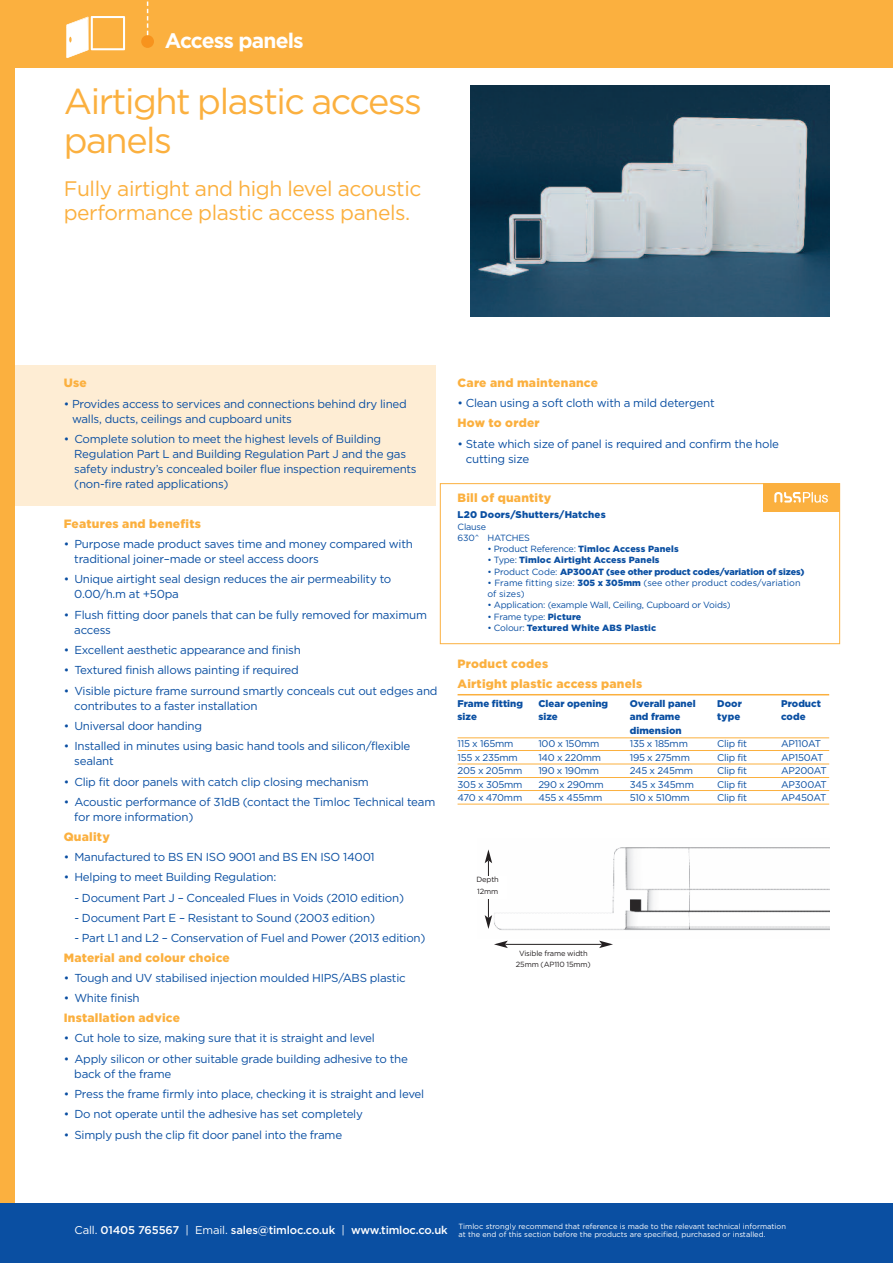
<style>
.page{position:relative;width:893px;height:1263px;background:#fff}
.page>*{position:absolute;margin:0;border:0;box-sizing:border-box;transform-origin:0 0}
.t1{font:36px/39px "Gotham";letter-spacing:-.04em;color:#fbb03f}
.t2{font:21px/24px "Gotham";letter-spacing:-.02em;color:#fbb03f}
.t3{font:700 21px "Gotham";letter-spacing:-.04em;color:#fff}
.t4{font:900 12px/20.2px "Gotham";letter-spacing:.02em;color:#fbb03f}
.t5{font:11.55px/15px "Gotham";letter-spacing:-.02em;color:#0a4fa2}
.t6{font:9.75px "Gotham";letter-spacing:-.025em;color:#0a4fa2}
.t7{font:900 9.75px "Gotham";letter-spacing:.005em;color:#0a4fa2}
.t8{font:9.75px "Gotham";letter-spacing:-.045em;color:#0a4fa2}
.t9{font:9px/11.2px "Gotham";letter-spacing:-.02em;color:#0a4fa2}
.t10{font:9px/11.2px "Gotham";letter-spacing:.005em;color:#0a4fa2}
.t11{font:900 9px "Gotham";letter-spacing:.02em;color:#0a4fa2}
.t12{font:900 9px "Gotham";color:#0a4fa2}
.t13{font:7.5px/7.5px "Gotham";color:#fff}
.t14{font:7.5px/11.2px "Gotham";letter-spacing:-.02em;color:#231f20;text-align:center}
.s1{font-weight:900}
.s2{font-weight:400}
.s3{font-size:11.25px}
.s4{font-weight:500;font-size:11.25px}
</style>
<div class="page">
<div style="left:0;top:366px;width:436px;height:140px;background:#feedd4"></div>
<div style="left:0;top:66px;width:15px;height:1148px;background:#fbb03f"></div>
<div style="left:0;top:0;width:893px;height:68px;background:#fbb03f"></div>
<div style="left:0;top:1203px;width:893px;height:60px;background:#0a4fa2"></div>
<div style="left:141px;top:35px;width:13px;height:13px;background:#f7931d;border-radius:50%"></div>
<svg style="left:147px;top:1px;width:1px;height:34px"></svg>
<svg style="left:66px;top:16px;width:59px;height:42px"></svg>
<hr style="left:458px;top:694px;width:371px;height:1px;background:#fbb03f">
<hr style="left:458px;top:738px;width:371px;height:1px;background:#fbb03f">
<hr style="left:458px;top:750px;width:371px;height:1px;background:#fbb03f">
<hr style="left:458px;top:764px;width:371px;height:1px;background:#fbb03f">
<hr style="left:458px;top:777px;width:371px;height:1px;background:#fbb03f">
<hr style="left:458px;top:790px;width:371px;height:1px;background:#fbb03f">
<hr style="left:458px;top:804px;width:371px;height:1px;background:#fbb03f">
<div style="left:440px;top:483px;width:400px;height:161px;border:1px solid #fbb03f"></div>
<img style="left:471px;top:85px;width:358px;height:232px">
<div style="left:763px;top:483px;width:76px;height:29px;background:#fbb03f"></div>
<svg style="left:774px;top:492px;width:54px;height:11px"></svg>
<img style="left:484px;top:847px;width:345px;height:83px">
<hr style="left:505px;top:944px;width:97px;height:1px;background:#231f20">
<svg style="left:494px;top:940px;width:14px;height:8px"></svg>
<svg style="left:599px;top:940px;width:14px;height:8px"></svg>
<hr style="left:488px;top:861px;width:1px;height:57px;background:#231f20">
<svg style="left:485px;top:849px;width:7px;height:14px"></svg>
<svg style="left:485px;top:915px;width:7px;height:14px"></svg>
<div style="left:473px;top:876px;width:34px;height:22px;background:#fff"></div>
<h2 class="t3" style="left:165px;top:28px;width:140px">Access panels</h2>
<h1 class="t1" style="left:64px;top:82px;width:360px">Airtight plastic access panels</h1>
<h2 class="t2" style="left:64px;top:177px;width:359px">Fully airtight and high level acoustic performance plastic access panels.</h2>
<p class="t4" style="left:64px;top:374px;width:25px">Use</p>
<p class="t5" style="left:72px;top:396px;width:336px;text-indent:-8px">• Provides access to services and connections behind dry lined walls, ducts, ceilings and cupboard units</p>
<p class="t5" style="left:74px;top:431px;width:344px;text-indent:-10px">• Complete solution to meet the highest levels of Building Regulation Part L and Building Regulation Part J and the gas safety industry’s concealed boiler flue inspection requirements (non-fire rated applications)</p>
<p class="t4" style="left:64px;top:514px;width:139px">Features and benefits</p>
<p class="t5" style="left:74px;top:537px;width:340px;text-indent:-10px">• Purpose made product saves time and money compared with traditional joiner–made or steel access doors</p>
<p class="t5" style="left:74px;top:572px;width:319px;text-indent:-10px">• Unique airtight seal design reduces the air permeability to<br>0.00/h.m at +50pa</p>
<p class="t5" style="left:74px;top:607px;width:354px;text-indent:-10px">• Flush fitting door panels that can be fully removed for maximum access</p>
<p class="t5" style="left:64px;top:643px;width:239px">• Excellent aesthetic appearance and finish</p>
<p class="t5" style="left:64px;top:663px;width:236px">• Textured finish allows painting if required</p>
<p class="t5" style="left:74px;top:683px;width:365px;text-indent:-10px">• Visible picture frame surround smartly conceals cut out edges and contributes to a faster installation</p>
<p class="t5" style="left:64px;top:718px;width:140px">• Universal door handing</p>
<p class="t5" style="left:74px;top:739px;width:338px;text-indent:-10px">• Installed in minutes using basic hand tools and silicon/flexible sealant</p>
<p class="t5" style="left:64px;top:774px;width:307px">• Clip fit door panels with catch clip closing mechanism</p>
<p class="t5" style="left:74px;top:794px;width:363px;text-indent:-11px">• Acoustic performance of 31dB (contact the Timloc Technical team for more information)</p>
<p class="t4" style="left:64px;top:827px;width:48px">Quality</p>
<p class="t5" style="left:64px;top:849px;width:312px">• Manufactured to BS EN ISO 9001 and BS EN ISO 14001</p>
<p class="t5" style="left:64px;top:870px;width:214px">• Helping to meet Building Regulation:</p>
<p class="t5" style="left:74px;top:890px;width:331px">- Document Part J – Concealed Flues in Voids (2010 edition)</p>
<p class="t5" style="left:74px;top:910px;width:302px">- Document Part E – Resistant to Sound (2003 edition)</p>
<p class="t5" style="left:74px;top:931px;width:353px">- Part L1 and L2 – Conservation of Fuel and Power (2013 edition)</p>
<p class="t4" style="left:64px;top:948px;width:168px">Material and colour choice</p>
<p class="t5" style="left:64px;top:970px;width:344px">• Tough and UV stabilised injection moulded HIPS/ABS plastic</p>
<p class="t5" style="left:64px;top:991px;width:77px">• White finish</p>
<p class="t4" style="left:64px;top:1008px;width:118px">Installation advice</p>
<p class="t5" style="left:64px;top:1031px;width:313px">• Cut hole to size, making sure that it is straight and level</p>
<p class="t5" style="left:74px;top:1051px;width:335px;text-indent:-10px">• Apply silicon or other suitable grade building adhesive to the back of the frame</p>
<p class="t5" style="left:64px;top:1086px;width:362px">• Press the frame firmly into place, checking it is straight and level</p>
<p class="t5" style="left:64px;top:1107px;width:301px">• Do not operate until the adhesive has set completely</p>
<p class="t5" style="left:64px;top:1127px;width:280px">• Simply push the clip fit door panel into the frame</p>
<p class="t4" style="left:458px;top:373px;width:142px">Care and maintenance</p>
<p class="t5" style="left:458px;top:395px;width:259px">• Clean using a soft cloth with a mild detergent</p>
<p class="t4" style="left:458px;top:414px;width:84px">How to order</p>
<p class="t5" style="left:466px;top:436px;width:315px;text-indent:-8px">• State which size of panel is required and confirm the hole cutting size</p>
<p class="t4" style="left:458px;top:488px;width:95px">Bill of quantity</p>
<p class="t7" style="left:458px;top:511px;width:150px">L20 Doors/Shutters/Hatches</p>
<p class="t9" style="left:458px;top:521px;width:74px">Clause<br>630^ HATCHES</p>
<p class="t9" style="left:487px;top:543px;width:193px">• Product Reference: <span class="s1">Timloc Access Panels</span></p>
<p class="t11" style="left:487px;top:557px;width:174px"><span class="s2">• Type:</span> Timloc Airtight Access Panels</p>
<p class="t12" style="left:487px;top:568px;width:319px"><span class="s2">• Product Code:</span> AP300AT (see other product codes/variation of sizes)</p>
<p class="t10" style="left:487px;top:577px;width:315px">• Frame fitting size: <span class="s1">305 x 305mm</span> (see other product codes/variation of sizes)</p>
<p class="t9" style="left:487px;top:600px;width:245px">• Application: (example Wall, Ceiling, Cupboard or Voids)</p>
<p class="t9" style="left:487px;top:611px;width:96px">• Frame type: <span class="s1">Picture</span></p>
<p class="t11" style="left:487px;top:624px;width:170px"><span class="s2">• Colour:</span> Textured White ABS Plastic</p>
<p class="t4" style="left:458px;top:654px;width:186px">Product codes<br>Airtight plastic access panels</p>
<p class="t7" style="left:458px;top:700px;width:67px">Frame fitting</p>
<p class="t7" style="left:538px;top:700px;width:71px">Clear opening</p>
<p class="t7" style="left:630px;top:700px;width:67px">Overall panel</p>
<p class="t7" style="left:717px;top:700px;width:26px">Door</p>
<p class="t7" style="left:781px;top:700px;width:41px">Product</p>
<p class="t7" style="left:458px;top:713px;width:21px">size</p>
<p class="t7" style="left:538px;top:713px;width:21px">size</p>
<p class="t7" style="left:630px;top:713px;width:52px">and frame</p>
<p class="t7" style="left:717px;top:713px;width:24px">type</p>
<p class="t7" style="left:781px;top:713px;width:26px">code</p>
<p class="t7" style="left:630px;top:727px;width:53px">dimension</p>
<p class="t6" style="left:458px;top:738px;width:57px">115 x 165mm</p>
<p class="t6" style="left:538px;top:738px;width:63px">100 x 150mm</p>
<p class="t6" style="left:630px;top:738px;width:60px">135 x 185mm</p>
<p class="t6" style="left:717px;top:738px;width:31px">Clip fit</p>
<p class="t6" style="left:781px;top:738px;width:41px">AP110AT</p>
<p class="t6" style="left:458px;top:752px;width:62px">155 x 235mm</p>
<p class="t6" style="left:538px;top:752px;width:64px">140 x 220mm</p>
<p class="t6" style="left:630px;top:752px;width:62px">195 x 275mm</p>
<p class="t6" style="left:717px;top:752px;width:31px">Clip fit</p>
<p class="t6" style="left:781px;top:752px;width:44px">AP150AT</p>
<p class="t6" style="left:458px;top:765px;width:66px">205 x 205mm</p>
<p class="t6" style="left:538px;top:765px;width:62px">190 x 190mm</p>
<p class="t6" style="left:630px;top:765px;width:65px">245 x 245mm</p>
<p class="t6" style="left:717px;top:765px;width:31px">Clip fit</p>
<p class="t6" style="left:781px;top:765px;width:47px">AP200AT</p>
<p class="t6" style="left:458px;top:779px;width:66px">305 x 305mm</p>
<p class="t6" style="left:538px;top:779px;width:67px">290 x 290mm</p>
<p class="t6" style="left:630px;top:779px;width:66px">345 x 345mm</p>
<p class="t6" style="left:717px;top:779px;width:31px">Clip fit</p>
<p class="t6" style="left:781px;top:779px;width:47px">AP300AT</p>
<p class="t8" style="left:458px;top:792px;width:66px">470 x 470mm</p>
<p class="t6" style="left:538px;top:792px;width:66px">455 x 455mm</p>
<p class="t6" style="left:630px;top:792px;width:62px">510 x 510mm</p>
<p class="t6" style="left:717px;top:792px;width:31px">Clip fit</p>
<p class="t6" style="left:781px;top:792px;width:47px">AP450AT</p>
<p class="t14" style="left:476px;top:874px;width:24px;text-align:left">Depth<br>12mm</p>
<p class="t14" style="left:516px;top:947px;width:76px">Visible frame width<br>25mm (AP110 15mm)</p>
<p class="t13" style="left:459px;top:1223px;width:329px;text-indent:-384px"><span class="s3">Call.</span> <span class="s4">01405 765567</span> <span class="s3">| Email.</span> <span class="s4">sales@timloc.co.uk</span> <span class="s3">|</span> <span class="s4">www.timloc.co.uk</span> Timloc strongly recommend that reference is made to the relevant technical information at the end of this section before the products are specified, purchased or installed.</p>
</div>
